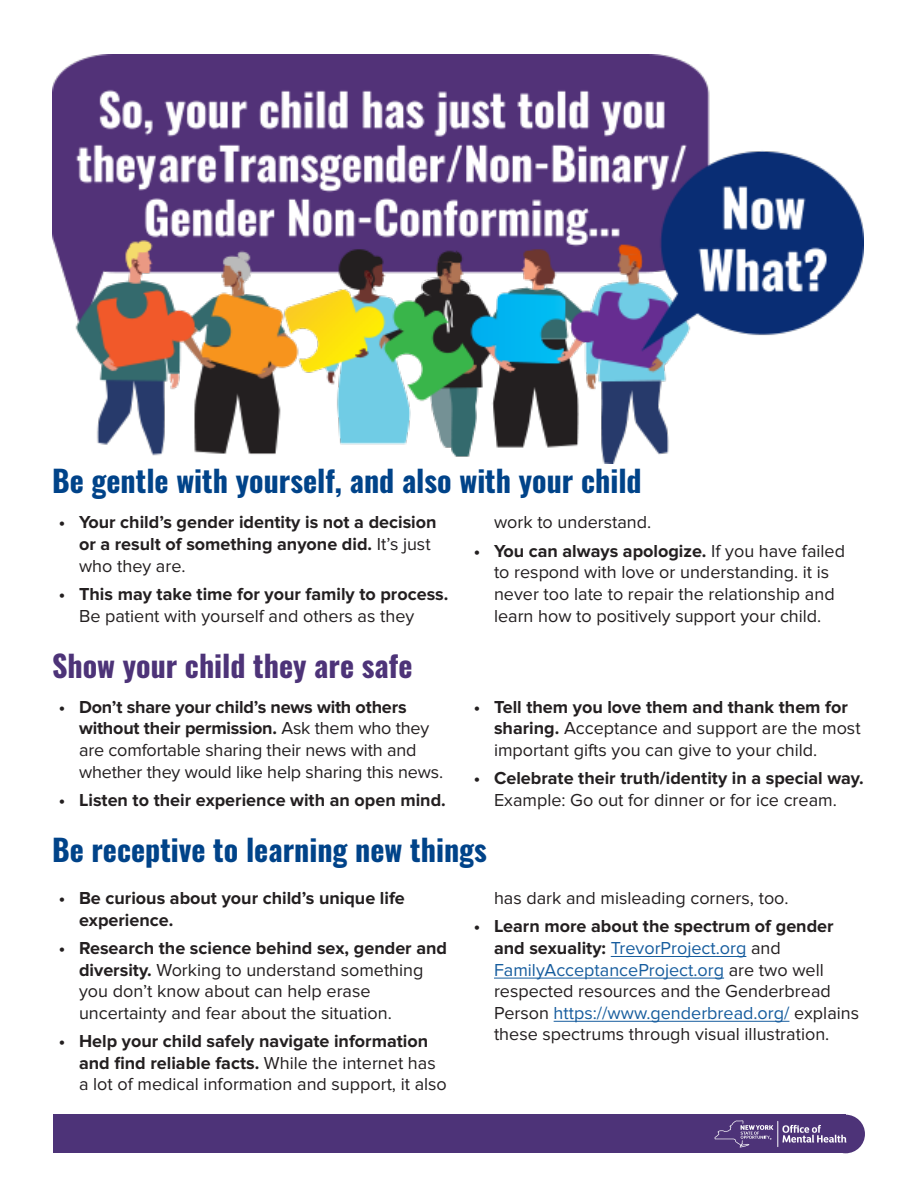
<style>
.page{position:relative;width:918px;height:1188px;background:#fff}
.page>*{position:absolute;margin:0;border:0;box-sizing:border-box;transform-origin:0 0}
.t1{font:700 30px "Oswald";color:#004389}
.t2{font:700 30px "Oswald";color:#4d3378}
.t3{font:18px/21.6px "Proxima Nova";color:#231f20}
.t4{font:700 18px/21.6px "Proxima Nova";color:#231f20}
.t5{font:18px "Proxima Nova";color:#175d9e}
.s1{font-weight:400}
.s2{font-weight:700}
.s3{font-weight:400;color:#175d9e}
.s4{color:#231f20}
.s5{color:#175d9e}
</style>
<div class="page">
<img style="left:52px;top:54px;width:812px;height:409px">
<hr style="left:611px;top:956px;width:135px;height:1px;background:#175d9e">
<hr style="left:494px;top:978px;width:230px;height:1px;background:#175d9e">
<hr style="left:554px;top:1021px;width:235px;height:1px;background:#175d9e">
<div style="left:53px;top:1115px;width:793px;height:38px;background:#4d3378"></div>
<div style="left:826px;top:1115px;width:39px;height:38px;background:#4d3378;border-radius:50%"></div>
<svg style="left:715px;top:1120px;width:132px;height:28px"></svg>
<p class="t1" style="left:52px;top:465px;width:591px">Be gentle with yourself, and also with your child</p>
<p class="t4" style="left:79px;top:512px;width:359px;text-indent:-20px">• Your child’s gender identity is not a decision or a result of something anyone did. <span class="s1">It’s just who they are.</span></p>
<p class="t4" style="left:79px;top:584px;width:371px;text-indent:-20px">• This may take time for your family to process.<br><span class="s1">Be patient with yourself and others as they</span></p>
<p class="t3" style="left:494px;top:512px;width:159px">work to understand.</p>
<p class="t3" style="left:474px;top:540px;width:373px;text-align:center"><span class="s2">• You can always apologize.</span> If you have failed to respond with love or understanding. it is never too late to repair the relationship and learn how to positively support your child.</p>
<p class="t2" style="left:52px;top:650px;width:362px">Show your child they are safe</p>
<p class="t3" style="left:79px;top:696px;width:366px;text-indent:-20px"><span class="s2">• Don’t share your child’s news with others without their permission.</span> Ask them who they are comfortable sharing their news with and whether they would like help sharing this news.</p>
<p class="t4" style="left:59px;top:790px;width:389px">• Listen to their experience with an open mind.</p>
<p class="t3" style="left:494px;top:696px;width:368px;text-indent:-20px"><span class="s2">• Tell them you love them and thank them for sharing.</span> Acceptance and support are the most important gifts you can give to your child.</p>
<p class="t4" style="left:474px;top:768px;width:392px;text-align:center">• Celebrate their truth/identity in a special way.<br><span class="s1">Example: Go out for dinner or for ice cream.</span></p>
<p class="t1" style="left:52px;top:834px;width:436px">Be receptive to learning new things</p>
<p class="t4" style="left:79px;top:888px;width:327px;text-indent:-20px">• Be curious about your child’s unique life experience.</p>
<p class="t3" style="left:79px;top:938px;width:370px;text-indent:-20px"><span class="s2">• Research the science behind sex, gender and diversity.</span> Working to understand something you don’t know about can help erase uncertainty and fear about the situation.</p>
<p class="t4" style="left:79px;top:1031px;width:369px;text-indent:-20px">• Help your child safely navigate information and find reliable facts. <span class="s1">While the internet has a lot of medical information and support, it also</span></p>
<p class="t3" style="left:494px;top:888px;width:296px">has dark and misleading corners, too.</p>
<p class="t4" style="left:494px;top:916px;width:341px;text-indent:-20px">• Learn more about the spectrum of gender and sexuality: <span class="s3">TrevorProject.org</span> <span class="s1">and</span></p>
<p class="t5" style="left:494px;top:959px;width:331px">FamilyAcceptanceProject.org <span class="s4">are two well</span></p>
<p class="t3" style="left:494px;top:981px;width:367px">respected resources and the Genderbread<br>Person <span class="s5">https://www.genderbread.org/</span> explains</p>
<p class="t3" style="left:494px;top:1024px;width:337px">these spectrums through visual illustration.</p>
</div>
